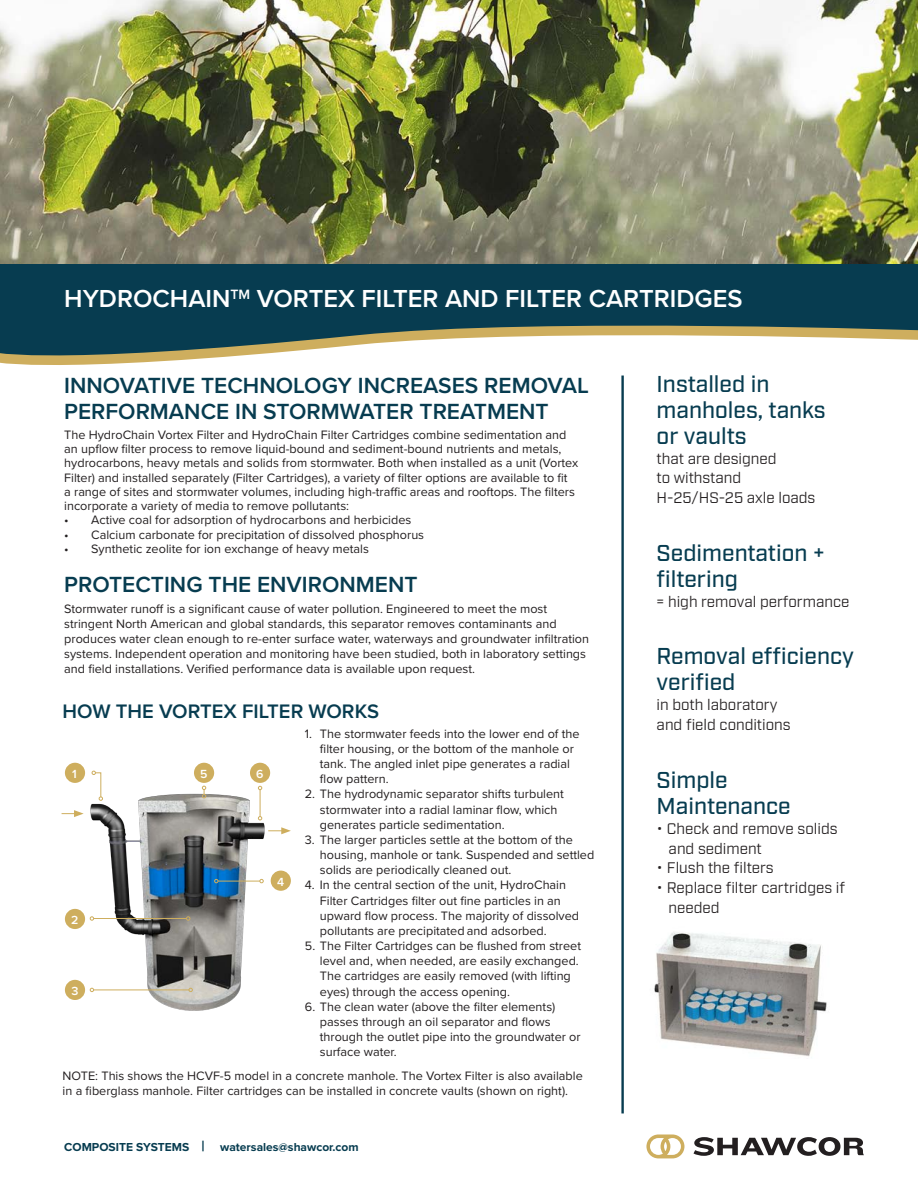
<style>
.page{position:relative;width:918px;height:1188px;background:#fff}
.page>*{position:absolute;margin:0;border:0;box-sizing:border-box;transform-origin:0 0}
.t1{font:600 25.5px "Proxima Nova";color:#fff}
.t2{font:500 22.95px/26px "Industry";color:#073c50}
.t3{font:600 22.8px "Proxima Nova";color:#073c50}
.t4{font:600 20.25px "Proxima Nova";color:#073c50}
.t5{font:15.3px/19.8px "Industry";color:#231f20}
.t6{font:12.6px/15.1px "Proxima Nova";color:#231f20}
.t7{font:600 12.15px "Proxima Nova";color:#fff}
.t8{font:700 12px "Proxima Nova";color:#073c50}
.s1{font-size:15px}
</style>
<div class="page">
<img style="left:0;top:0;width:918px;height:264px">
<div style="left:0;top:264px;width:918px;height:69px;background:#073c50"></div>
<svg style="left:0;top:325px;width:918px;height:40px"></svg>
<hr style="left:621px;top:376px;width:3px;height:737px;background:#073c50">
<img style="left:75px;top:785px;width:216px;height:226px">
<div style="left:65px;top:763px;width:20px;height:20px;background:#ceae5e;border-radius:50%"></div>
<div style="left:65px;top:909px;width:20px;height:20px;background:#ceae5e;border-radius:50%"></div>
<div style="left:65px;top:980px;width:20px;height:20px;background:#ceae5e;border-radius:50%"></div>
<div style="left:271px;top:871px;width:20px;height:20px;background:#ceae5e;border-radius:50%"></div>
<div style="left:194px;top:763px;width:20px;height:20px;background:#ceae5e;border-radius:50%"></div>
<div style="left:250px;top:763px;width:20px;height:20px;background:#ceae5e;border-radius:50%"></div>
<svg style="left:92px;top:771px;width:11px;height:30px"></svg>
<svg style="left:202px;top:786px;width:4px;height:12px"></svg>
<svg style="left:258px;top:786px;width:4px;height:34px"></svg>
<hr style="left:218px;top:881px;width:42px;height:1px;background:#ceae5e">
<svg style="left:214px;top:879px;width:4px;height:4px"></svg>
<svg style="left:259px;top:879px;width:5px;height:4px"></svg>
<hr style="left:94px;top:918px;width:93px;height:1px;background:#ceae5e">
<svg style="left:186px;top:916px;width:4px;height:5px"></svg>
<svg style="left:90px;top:916px;width:4px;height:5px"></svg>
<hr style="left:94px;top:989px;width:95px;height:1px;background:#ceae5e">
<svg style="left:189px;top:988px;width:4px;height:4px"></svg>
<svg style="left:90px;top:988px;width:4px;height:4px"></svg>
<svg style="left:62px;top:810px;width:22px;height:7px"></svg>
<svg style="left:268px;top:827px;width:23px;height:7px"></svg>
<svg style="left:694px;top:1137px;width:170px;height:19px"></svg>
<svg style="left:646px;top:1134px;width:38px;height:24px"></svg>
<img style="left:654px;top:932px;width:173px;height:125px">
<p class="t1" style="left:64px;top:279px;width:680px">HYDROCHAIN<sup>TM</sup> VORTEX FILTER AND FILTER CARTRIDGES</p>
<p class="t3" style="left:64px;top:369px;width:526px">INNOVATIVE TECHNOLOGY INCREASES REMOVAL</p>
<p class="t3" style="left:64px;top:394px;width:486px">PERFORMANCE IN STORMWATER TREATMENT</p>
<p class="t6" style="left:64px;top:427px;width:515px;line-height:14.2px">The HydroChain Vortex Filter and HydroChain Filter Cartridges combine sedimentation and an upflow filter process to remove liquid-bound and sediment-bound nutrients and metals, hydrocarbons, heavy metals and solids from stormwater. Both when installed as a unit (Vortex Filter) and installed separately (Filter Cartridges), a variety of filter options are available to fit<br>a range of sites and stormwater volumes, including high-traffic areas and rooftops. The filters incorporate a variety of media to remove pollutants:</p>
<p class="t6" style="left:64px;top:512px;width:349px">• Active coal for adsorption of hydrocarbons and herbicides</p>
<p class="t6" style="left:64px;top:526px;width:361px">• Calcium carbonate for precipitation of dissolved phosphorus</p>
<p class="t6" style="left:64px;top:540px;width:306px">• Synthetic zeolite for ion exchange of heavy metals</p>
<p class="t3" style="left:64px;top:568px;width:355px">PROTECTING THE ENVIRONMENT</p>
<p class="t6" style="left:64px;top:600px;width:526px">Stormwater runoff is a significant cause of water pollution. Engineered to meet the most stringent North American and global standards, this separator removes contaminants and produces water clean enough to re-enter surface water, waterways and groundwater infiltration systems. Independent operation and monitoring have been studied, both in laboratory settings and field installations. Verified performance data is available upon request.</p>
<p class="t4" style="left:63px;top:696px;width:318px">HOW THE VORTEX FILTER WORKS</p>
<p class="t7" style="left:72px;top:765px;width:6px">1</p>
<p class="t7" style="left:71px;top:911px;width:9px">2</p>
<p class="t7" style="left:71px;top:982px;width:9px">3</p>
<p class="t7" style="left:200px;top:765px;width:9px">5</p>
<p class="t7" style="left:256px;top:765px;width:9px">6</p>
<p class="t7" style="left:277px;top:872px;width:9px">4</p>
<p class="t6" style="left:305px;top:725px;width:276px">1. The stormwater feeds into the lower end of the</p>
<p class="t6" style="left:320px;top:741px;width:256px">filter housing, or the bottom of the manhole or</p>
<p class="t6" style="left:320px;top:756px;width:252px">tank. The angled inlet pipe generates a radial</p>
<p class="t6" style="left:320px;top:771px;width:70px">flow pattern.</p>
<p class="t6" style="left:305px;top:786px;width:261px">2. The hydrodynamic separator shifts turbulent</p>
<p class="t6" style="left:320px;top:801px;width:239px">stormwater into a radial laminar flow, which</p>
<p class="t6" style="left:320px;top:816px;width:186px">generates particle sedimentation.</p>
<p class="t6" style="left:305px;top:832px;width:269px">3. The larger particles settle at the bottom of the</p>
<p class="t6" style="left:320px;top:847px;width:276px">housing, manhole or tank. Suspended and settled</p>
<p class="t6" style="left:320px;top:862px;width:193px">solids are periodically cleaned out.</p>
<p class="t6" style="left:320px;top:877px;width:261px;text-indent:-15px">4. In the central section of the unit, HydroChain Filter Cartridges filter out fine particles in an upward flow process. The majority of dissolved pollutants are precipitated and adsorbed.</p>
<p class="t6" style="left:320px;top:938px;width:263px;text-indent:-15px">5. The Filter Cartridges can be flushed from street level and, when needed, are easily exchanged.<br>The cartridges are easily removed (with lifting eyes) through the access opening.</p>
<p class="t6" style="left:305px;top:998px;width:252px">6. The clean water (above the filter elements)</p>
<p class="t6" style="left:320px;top:1014px;width:232px">passes through an oil separator and flows</p>
<p class="t6" style="left:320px;top:1029px;width:262px">through the outlet pipe into the groundwater or</p>
<p class="t6" style="left:320px;top:1044px;width:78px">surface water.</p>
<p class="t6" style="left:63px;top:1067px;width:522px">NOTE: This shows the HCVF-5 model in a concrete manhole. The Vortex Filter is also available in a fiberglass manhole. Filter cartridges can be installed in concrete vaults (shown on right).</p>
<p class="t8" style="left:64px;top:1138px;width:142px">COMPOSITE SYSTEMS <span class="s1">|</span></p>
<p class="t8" style="left:220px;top:1138px;width:140px">watersales@shawcor.com</p>
<p class="t2" style="left:657px;top:372px;width:171px">Installed in manholes, tanks</p>
<p class="t2" style="left:657px;top:424px;width:92px">or vaults</p>
<p class="t5" style="left:657px;top:449px;width:121px">that are designed</p>
<p class="t5" style="left:657px;top:468px;width:86px">to withstand</p>
<p class="t5" style="left:657px;top:488px;width:160px">H-25/HS-25 axle loads</p>
<p class="t2" style="left:657px;top:540px;width:170px">Sedimentation + filtering</p>
<p class="t5" style="left:657px;top:592px;width:194px">= high removal performance</p>
<p class="t2" style="left:657px;top:644px;width:199px">Removal efficiency</p>
<p class="t2" style="left:657px;top:670px;width:80px">verified</p>
<p class="t5" style="left:657px;top:695px;width:122px">in both laboratory</p>
<p class="t5" style="left:657px;top:715px;width:136px">and field conditions</p>
<p class="t2" style="left:657px;top:768px;width:73px">Simple</p>
<p class="t2" style="left:657px;top:794px;width:136px">Maintenance</p>
<p class="t5" style="left:669px;top:819px;width:171px;text-indent:-12px">• Check and remove solids and sediment</p>
<p class="t5" style="left:657px;top:858px;width:119px">• Flush the filters</p>
<p class="t5" style="left:669px;top:878px;width:178px;text-indent:-12px">• Replace filter cartridges if needed</p>
</div>
